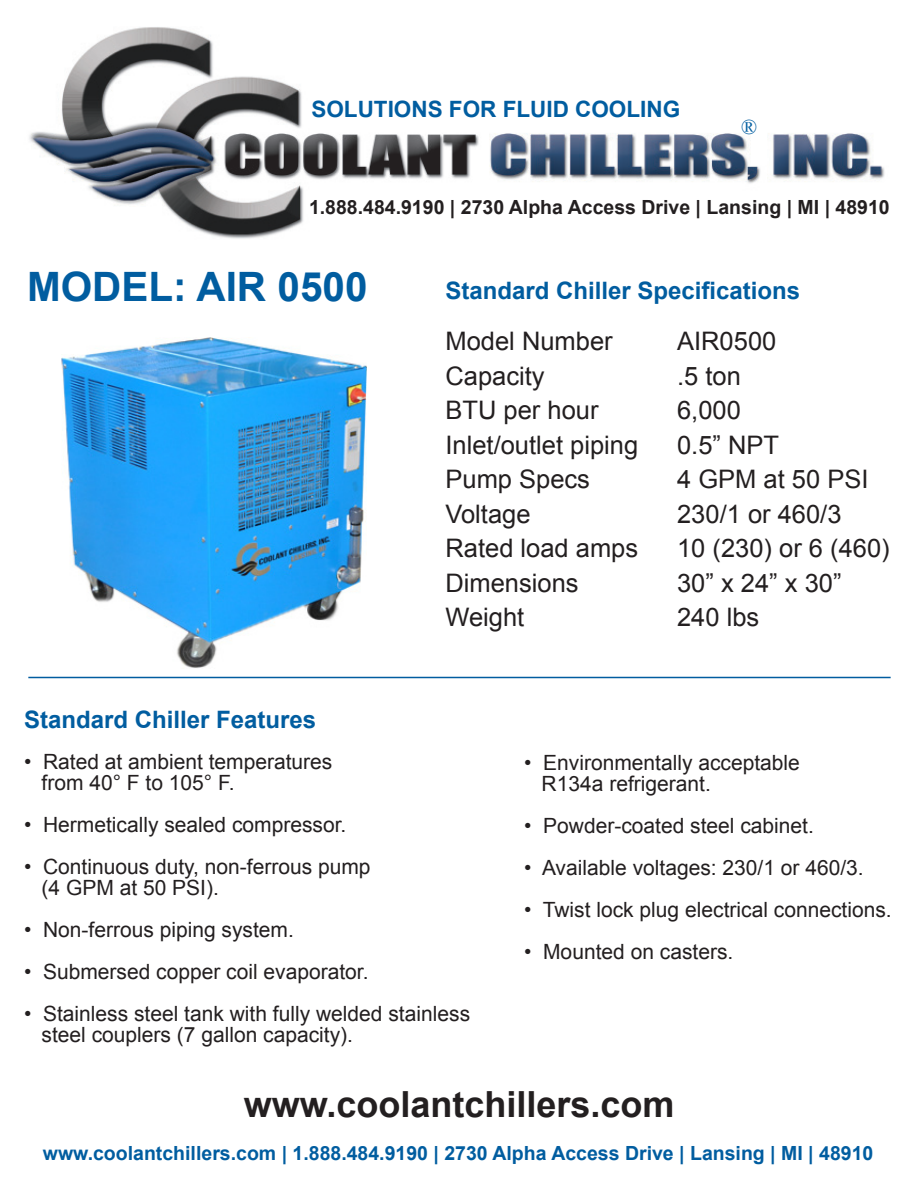
<style>
.page{position:relative;width:918px;height:1188px;background:#fff}
.page>*{position:absolute;margin:0;border:0;box-sizing:border-box;transform-origin:0 0}
.t1{font:700 40.5px "Arial";color:#015da0}
.t2{font:700 36px "Arial";color:#231f20}
.t3{font:25.5px "Arial";color:#231f20}
.t4{font:700 24px "Arial";color:#015da0}
.t5{font:700 22.5px "Arial";color:#015da0}
.t6{font:21px/21px "Arial";color:#231f20}
.t7{font:21px "Times New Roman";color:#015da0}
.t8{font:700 19.5px "Arial";color:#015da0}
.t9{font:700 19.5px "Arial";color:#231f20}
</style>
<div class="page">
<img style="left:29px;top:27px;width:856px;height:212px">
<hr style="left:28px;top:677px;width:863px;height:1px;background:#015da0">
<img style="left:61px;top:337px;width:305px;height:331px">
<p class="t5" style="left:311px;top:94px;width:370px">SOLUTIONS FOR FLUID COOLING</p>
<p class="t7" style="left:741px;top:113px;width:17px">®</p>
<p class="t9" style="left:309px;top:194px;width:582px">1.888.484.9190 | 2730 Alpha Access Drive | Lansing | MI | 48910</p>
<p class="t1" style="left:27px;top:259px;width:342px">MODEL: AIR 0500</p>
<p class="t4" style="left:24px;top:703px;width:294px">Standard Chiller Features</p>
<p class="t4" style="left:446px;top:274px;width:356px">Standard Chiller Specifications</p>
<p class="t3" style="left:446px;top:325px;width:169px">Model Number</p>
<p class="t3" style="left:446px;top:359px;width:101px">Capacity</p>
<p class="t3" style="left:446px;top:394px;width:155px">BTU per hour</p>
<p class="t3" style="left:446px;top:428px;width:194px">Inlet/outlet piping</p>
<p class="t3" style="left:446px;top:463px;width:146px">Pump Specs</p>
<p class="t3" style="left:446px;top:497px;width:87px">Voltage</p>
<p class="t3" style="left:446px;top:532px;width:194px">Rated load amps</p>
<p class="t3" style="left:446px;top:566px;width:135px">Dimensions</p>
<p class="t3" style="left:446px;top:601px;width:80px">Weight</p>
<p class="t3" style="left:677px;top:324px;width:101px">AIR0500</p>
<p class="t3" style="left:677px;top:359px;width:65px">.5 ton</p>
<p class="t3" style="left:677px;top:393px;width:65px">6,000</p>
<p class="t3" style="left:677px;top:428px;width:104px">0.5” NPT</p>
<p class="t3" style="left:677px;top:462px;width:193px">4 GPM at 50 PSI</p>
<p class="t3" style="left:677px;top:497px;width:166px">230/1 or 460/3</p>
<p class="t3" style="left:677px;top:531px;width:214px">10 (230) or 6 (460)</p>
<p class="t3" style="left:677px;top:566px;width:166px">30” x 24” x 30”</p>
<p class="t3" style="left:677px;top:600px;width:84px">240 lbs</p>
<p class="t6" style="left:42px;top:752px;width:292px;text-indent:-18px">• Rated at ambient temperatures from 40° F to 105° F.</p>
<p class="t6" style="left:24px;top:815px;width:324px">• Hermetically sealed compressor.</p>
<p class="t6" style="left:42px;top:857px;width:331px;text-indent:-18px">• Continuous duty, non-ferrous pump (4 GPM at 50 PSI).</p>
<p class="t6" style="left:24px;top:920px;width:271px">• Non-ferrous piping system.</p>
<p class="t6" style="left:24px;top:962px;width:346px">• Submersed copper coil evaporator.</p>
<p class="t6" style="left:42px;top:1004px;width:430px;text-indent:-18px">• Stainless steel tank with fully welded stainless steel couplers (7 gallon capacity).</p>
<p class="t6" style="left:542px;top:752px;width:260px;text-indent:-18px">• Environmentally acceptable<br>R134a refrigerant.</p>
<p class="t6" style="left:524px;top:815px;width:291px">• Powder-coated steel cabinet.</p>
<p class="t6" style="left:524px;top:857px;width:341px">• Available voltages: 230/1 or 460/3.</p>
<p class="t6" style="left:524px;top:899px;width:369px">• Twist lock plug electrical connections.</p>
<p class="t6" style="left:524px;top:941px;width:211px">• Mounted on casters.</p>
<p class="t2" style="left:244px;top:1081px;width:432px">www.coolantchillers.com</p>
<p class="t8" style="left:43px;top:1140px;width:832px">www.coolantchillers.com | 1.888.484.9190 | 2730 Alpha Access Drive | Lansing | MI | 48910</p>
</div>
